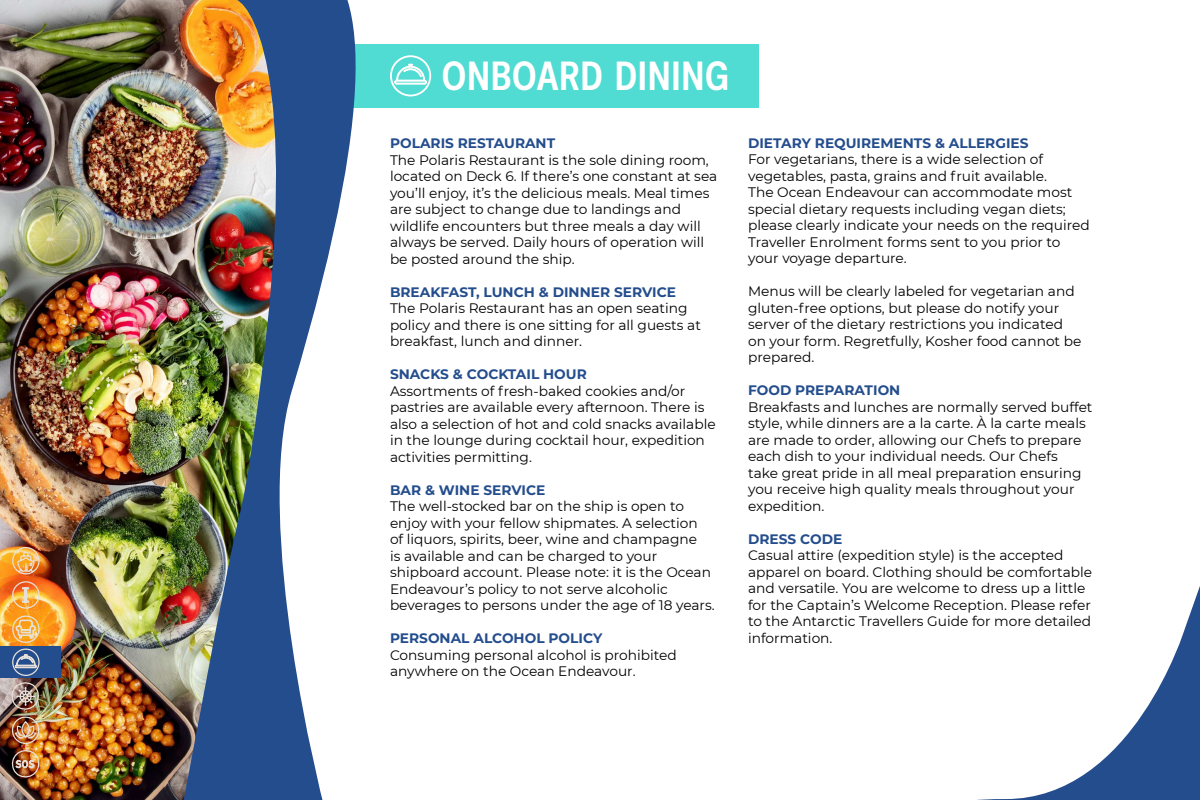
<style>
.page{position:relative;width:1200px;height:800px;background:#fff}
.page>*{position:absolute;margin:0;border:0;box-sizing:border-box;transform-origin:0 0}
.t1{font:700 condensed 40.62px "Moderat";letter-spacing:-.005em;color:#fff}
.t2{font:13.75px/16.5px "Montserrat";color:#000}
.t3{font:700 13.75px "Montserrat";color:#244d8d}
</style>
<div class="page">
<div style="left:251px;top:44px;width:508px;height:63px;background:#50dcd2"></div>
<img style="left:0;top:0;width:146px;height:800px">
<svg style="left:977px;top:586px;width:223px;height:214px"></svg>
<img style="left:146px;top:0;width:335px;height:800px">
<div style="left:0;top:647px;width:61px;height:31px;background:#244d8d"></div>
<div style="left:390px;top:55px;width:41px;height:41px;border:2px solid #fff;border-radius:50%"></div>
<svg style="left:394px;top:63px;width:33px;height:22px"></svg>
<img style="left:6px;top:546px;width:38px;height:235px">
<h1 class="t1" style="left:441px;top:52px;width:290px">ONBOARD DINING</h1>
<p class="t3" style="left:390px;top:133px;width:167px">POLARIS RESTAURANT</p>
<p class="t2" style="left:390px;top:151px;width:329px">The Polaris Restaurant is the sole dining room, located on Deck 6. If there’s one constant at sea you’ll enjoy, it’s the delicious meals. Meal times are subject to change due to landings and wildlife encounters but three meals a day will always be served. Daily hours of operation will be posted around the ship.</p>
<p class="t3" style="left:390px;top:282px;width:288px">BREAKFAST, LUNCH &amp; DINNER SERVICE</p>
<p class="t2" style="left:390px;top:300px;width:312px">The Polaris Restaurant has an open seating policy and there is one sitting for all guests at breakfast, lunch and dinner.</p>
<p class="t3" style="left:390px;top:364px;width:198px">SNACKS &amp; COCKTAIL HOUR</p>
<p class="t2" style="left:390px;top:382px;width:327px">Assortments of fresh-baked cookies and/or pastries are available every afternoon. There is also a selection of hot and cold snacks available in the lounge during cocktail hour, expedition activities permitting.</p>
<p class="t3" style="left:390px;top:480px;width:157px">BAR &amp; WINE SERVICE</p>
<p class="t2" style="left:390px;top:498px;width:326px">The well-stocked bar on the ship is open to enjoy with your fellow shipmates. A selection<br>of liquors, spirits, beer, wine and champagne<br>is available and can be charged to your shipboard account. Please note: it is the Ocean Endeavour’s policy to not serve alcoholic beverages to persons under the age of 18 years.</p>
<p class="t3" style="left:390px;top:628px;width:214px">PERSONAL ALCOHOL POLICY</p>
<p class="t2" style="left:390px;top:646px;width:288px">Consuming personal alcohol is prohibited anywhere on the Ocean Endeavour.</p>
<p class="t3" style="left:748px;top:133px;width:282px">DIETARY REQUIREMENTS &amp; ALLERGIES</p>
<p class="t2" style="left:748px;top:151px;width:343px">For vegetarians, there is a wide selection of vegetables, pasta, grains and fruit available.<br>The Ocean Endeavour can accommodate most special dietary requests including vegan diets; please clearly indicate your needs on the required Traveller Enrolment forms sent to you prior to your voyage departure.</p>
<p class="t2" style="left:748px;top:283px;width:335px">Menus will be clearly labeled for vegetarian and gluten-free options, but please do notify your server of the dietary restrictions you indicated on your form. Regretfully, Kosher food cannot be prepared.</p>
<p class="t3" style="left:748px;top:380px;width:154px">FOOD PREPARATION</p>
<p class="t2" style="left:748px;top:398px;width:346px">Breakfasts and lunches are normally served buffet style, while dinners are a la carte. À la carte meals are made to order, allowing our Chefs to prepare each dish to your individual needs. Our Chefs<br>take great pride in all meal preparation ensuring you receive high quality meals throughout your expedition.</p>
<p class="t3" style="left:748px;top:529px;width:96px">DRESS CODE</p>
<p class="t2" style="left:748px;top:547px;width:346px">Casual attire (expedition style) is the accepted apparel on board. Clothing should be comfortable and versatile. You are welcome to dress up a little for the Captain’s Welcome Reception. Please refer to the Antarctic Travellers Guide for more detailed information.</p>
</div>
